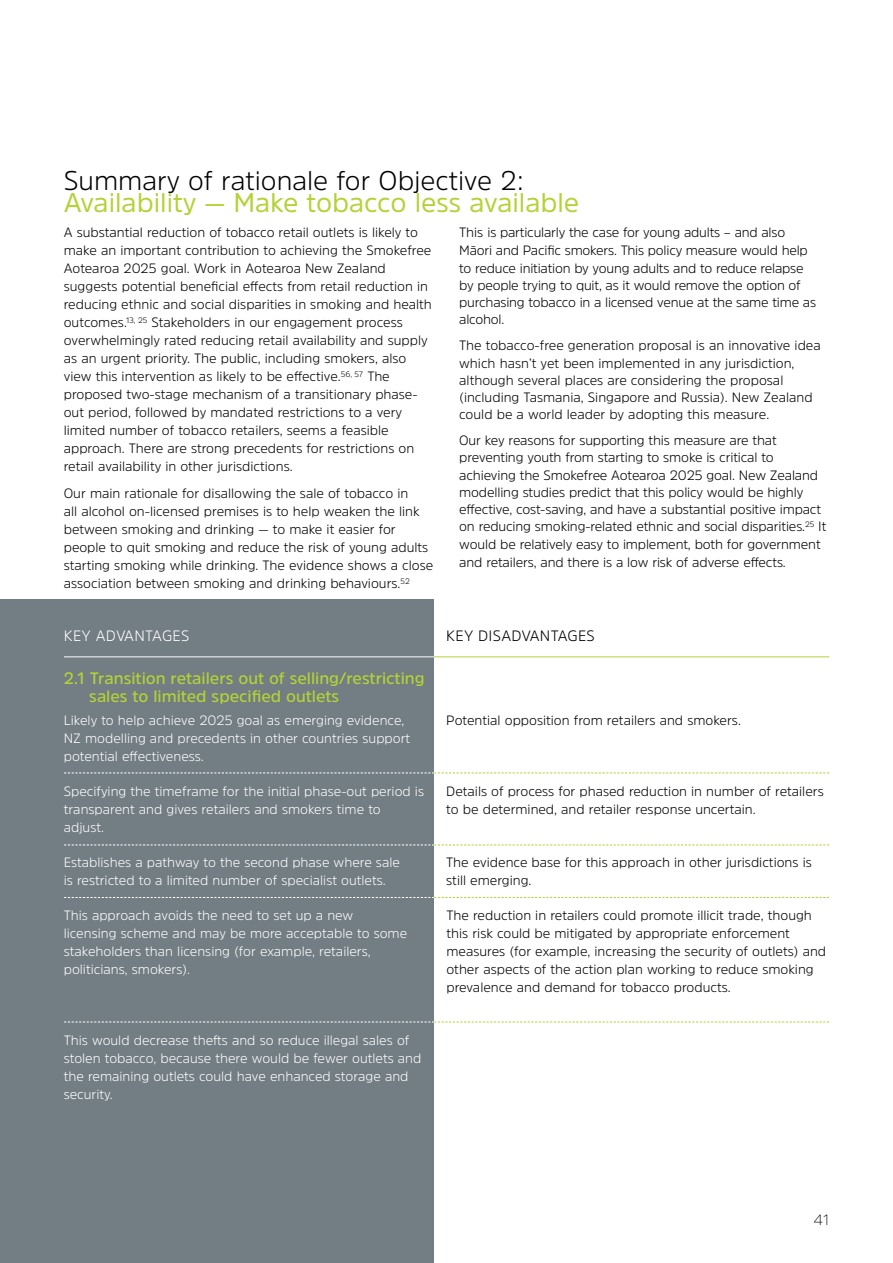
<style>
.page{position:relative;width:893px;height:1263px;background:#fff}
.page>*{position:absolute;margin:0;border:0;box-sizing:border-box;transform-origin:0 0}
.t1{font:27px "Amsi Pro";color:#b3d235}
.t2{font:300 27px "Amsi Pro";color:#000}
.t3{font:600 16.5px/18px "Amsi Pro";color:#b3d235}
.t4{font:300 15px "Amsi Pro";letter-spacing:.02em;color:#000}
.t5{font:300 15px "Amsi Pro";letter-spacing:.02em;color:#fff}
.t6{font:200 15px "Amsi Pro";color:#000}
.t7{font:300 13.5px/18px "Amsi Pro";color:#000}
.t8{font:300 13.5px/18px "Amsi Pro";color:#fff}
</style>
<div class="page">
<div style="left:0;top:600px;width:434px;height:663px;background:#727d84"></div>
<hr style="left:64px;top:656px;width:370px;height:1px;background:#fff">
<svg style="left:64px;top:772px;width:765px;height:1px"></svg>
<hr style="left:434px;top:656px;width:395px;height:1px;background:#b3d235">
<svg style="left:64px;top:897px;width:765px;height:1px"></svg>
<svg style="left:64px;top:844px;width:765px;height:1px"></svg>
<svg style="left:64px;top:1021px;width:765px;height:1px"></svg>
<h1 class="t2" style="left:64px;top:162px;width:461px">Summary of rationale for Objective 2:</h1>
<h1 class="t1" style="left:64px;top:184px;width:517px">Availability — Make tobacco less available</h1>
<p class="t7" style="left:64px;top:223px;width:370px">A substantial reduction of tobacco retail outlets is likely to make an important contribution to achieving the Smokefree Aotearoa 2025 goal. Work in Aotearoa New Zealand suggests potential beneficial effects from retail reduction in reducing ethnic and social disparities in smoking and health outcomes.<sup>13,</sup> <sup>25</sup> Stakeholders in our engagement process overwhelmingly rated reducing retail availability and supply as an urgent priority. The public, including smokers, also view this intervention as likely to be effective.<sup>56,</sup> <sup>57</sup> The proposed two-stage mechanism of a transitionary phase&shy;out period, followed by mandated restrictions to a very limited number of tobacco retailers, seems a feasible approach. There are strong precedents for restrictions on retail availability in other jurisdictions.</p>
<p class="t7" style="left:64px;top:484px;width:371px">Our main rationale for disallowing the sale of tobacco in<br>all alcohol on-licensed premises is to help weaken the link between smoking and drinking — to make it easier for people to quit smoking and reduce the risk of young adults starting smoking while drinking. The evidence shows a close association between smoking and drinking behaviours.<sup>52</sup></p>
<p class="t7" style="left:459px;top:224px;width:358px;line-height:17.4px">This is particularly the case for young adults – and also Māori and Pacific smokers. This policy measure would help to reduce initiation by young adults and to reduce relapse by people trying to quit, as it would remove the option of purchasing tobacco in a licensed venue at the same time as alcohol.</p>
<p class="t7" style="left:459px;top:336px;width:363px;line-height:17.2px">The tobacco-free generation proposal is an innovative idea which hasn’t yet been implemented in any jurisdiction, although several places are considering the proposal (including Tasmania, Singapore and Russia). New Zealand could be a world leader by adopting this measure.</p>
<p class="t7" style="left:459px;top:431px;width:369px;line-height:17.4px">Our key reasons for supporting this measure are that preventing youth from starting to smoke is critical to achieving the Smokefree Aotearoa 2025 goal. New Zealand modelling studies predict that this policy would be highly effective, cost-saving, and have a substantial positive impact on reducing smoking-related ethnic and social disparities.<sup>25</sup> It would be relatively easy to implement, both for government and retailers, and there is a low risk of adverse effects.</p>
<p class="t5" style="left:64px;top:625px;width:127px">KEY ADVANTAGES</p>
<p class="t4" style="left:446px;top:625px;width:150px">KEY DISADVANTAGES</p>
<p class="t3" style="left:89px;top:669px;width:337px;text-indent:-25px">2.1 Transition retailers out of selling/restricting sales to limited specified outlets</p>
<p class="t8" style="left:64px;top:710px;width:342px">Likely to help achieve 2025 goal as emerging evidence,</p>
<p class="t7" style="left:446px;top:710px;width:296px">Potential opposition from retailers and smokers.</p>
<p class="t8" style="left:64px;top:728px;width:348px">NZ modelling and precedents in other countries support potential effectiveness.</p>
<p class="t8" style="left:64px;top:781px;width:362px">Specifying the timeframe for the initial phase-out period is</p>
<p class="t7" style="left:446px;top:781px;width:379px">Details of process for phased reduction in number of retailers</p>
<p class="t8" style="left:64px;top:799px;width:319px">transparent and gives retailers and smokers time to</p>
<p class="t7" style="left:446px;top:799px;width:311px">to be determined, and retailer response uncertain.</p>
<p class="t8" style="left:64px;top:817px;width:42px">adjust.</p>
<p class="t8" style="left:64px;top:852px;width:338px">Establishes a pathway to the second phase where sale</p>
<p class="t7" style="left:446px;top:852px;width:367px">The evidence base for this approach in other jurisdictions is</p>
<p class="t8" style="left:64px;top:870px;width:323px">is restricted to a limited number of specialist outlets.</p>
<p class="t7" style="left:446px;top:870px;width:87px">still emerging.</p>
<p class="t8" style="left:64px;top:905px;width:345px">This approach avoids the need to set up a new licensing scheme and may be more acceptable to some stakeholders than licensing (for example, retailers,</p>
<p class="t7" style="left:446px;top:906px;width:381px">The reduction in retailers could promote illicit trade, though this risk could be mitigated by appropriate enforcement measures (for example, increasing the security of outlets) and other aspects of the action plan working to reduce smoking prevalence and demand for tobacco products.</p>
<p class="t7" style="left:509px;top:941px;width:295px">and other aspects of the action plan working to</p>
<p class="t8" style="left:64px;top:959px;width:128px">politicians, smokers).</p>
<p class="t7" style="left:459px;top:959px;width:343px;text-indent:-13px">reduce moking prev lence and dema d f r tobacco oducts (for example, outle s and inc easing the security</p>
<p class="t8" style="left:64px;top:1030px;width:359px">This would decrease thefts and so reduce illegal sales of stolen tobacco, because there would be fewer outlets and the remaining outlets could have enhanced storage and security.</p>
<p class="t6" style="left:813px;top:1210px;width:17px">41</p>
</div>
